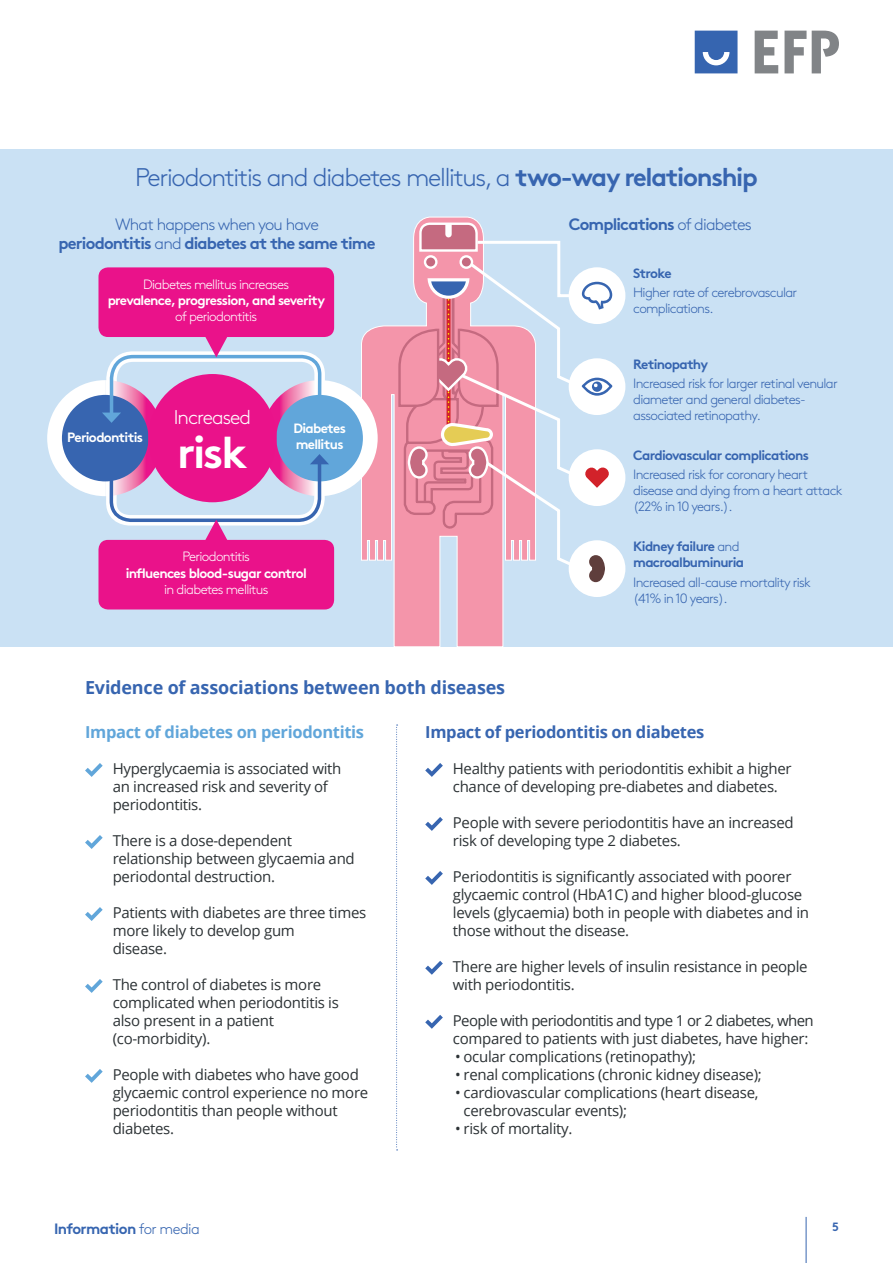
<style>
.page{position:relative;width:893px;height:1263px;background:#fff}
.page>*{position:absolute;margin:0;border:0;box-sizing:border-box;transform-origin:0 0}
.t1{font:700 44.1px "Brown";color:#fff}
.t2{font:300 25.5px "Brown";letter-spacing:-.05em;color:#3765b0}
.t3{font:300 19.8px "Brown";letter-spacing:-.05em;color:#fff}
.t4{font:700 18px "Open Sans";letter-spacing:-.01em;color:#3765b0}
.t5{font:700 16.5px/19.8px "Brown";letter-spacing:-.05em;color:#3765b0;text-align:center}
.t6{font:700 16.5px "Open Sans";letter-spacing:-.02em;color:#3765b0}
.t7{font:700 16.5px "Open Sans";letter-spacing:-.02em;color:#61a6da}
.t8{font:15px/18px "Open Sans";letter-spacing:-.02em;color:#2c3235}
.t9{font:700 15px "Brown";letter-spacing:-.04em;color:#3665b0}
.t10{font:300 13.5px/16.2px "Brown";letter-spacing:-.05em;color:#3765b0}
.t11{font:700 13.5px/16.2px "Brown";letter-spacing:-.05em;color:#fff}
.t12{font:700 13.5px/16.2px "Brown";letter-spacing:-.05em;color:#3765b0}
.t13{font:300 13.5px "Brown";letter-spacing:-.05em;color:#fff}
.t14{font:700 12px "Brown";color:#3765b0}
.s1{font-weight:700}
.s2{font-weight:300}
</style>
<div class="page">
<hr style="left:806px;top:1217px;width:1px;height:46px;background:#3765b0">
<svg style="left:695px;top:31px;width:42px;height:42px;background:#4a74b8"></svg>
<svg style="left:755px;top:31px;width:23px;height:42px"></svg>
<svg style="left:784px;top:31px;width:22px;height:42px"></svg>
<svg style="left:812px;top:31px;width:27px;height:42px"></svg>
<div style="left:0;top:149px;width:893px;height:497px;background:#cae1f4"></div>
<svg style="left:361px;top:216px;width:175px;height:431px"></svg>
<svg style="left:424px;top:582px;width:61px;height:65px"></svg>
<svg style="left:108px;top:481px;width:215px;height:166px"></svg>
<svg style="left:262px;top:380px;width:116px;height:116px;background:#a7b8db"></svg>
<svg style="left:108px;top:351px;width:215px;height:68px"></svg>
<svg style="left:47px;top:380px;width:116px;height:116px"></svg>
<div style="left:148px;top:374px;width:129px;height:128px;background:#ea128a;border-radius:50%"></div>
<div style="left:98px;top:267px;width:236px;height:70px;background:#ea128a;border-radius:10px"></div>
<svg style="left:205px;top:337px;width:23px;height:20px"></svg>
<div style="left:98px;top:540px;width:236px;height:69px;background:#ea128a;border-radius:10px"></div>
<svg style="left:205px;top:519px;width:23px;height:21px"></svg>
<div style="left:569px;top:267px;width:56px;height:57px;background:#fff;border-radius:50%"></div>
<div style="left:569px;top:358px;width:56px;height:57px;background:#fff;border-radius:50%"></div>
<div style="left:569px;top:449px;width:56px;height:57px;background:#fff;border-radius:50%"></div>
<div style="left:569px;top:540px;width:56px;height:57px;background:#fff;border-radius:50%"></div>
<svg style="left:397px;top:221px;width:215px;height:361px"></svg>
<svg style="left:396px;top:725px;width:2px;height:425px"></svg>
<svg style="left:425px;top:763px;width:18px;height:14px"></svg>
<svg style="left:425px;top:817px;width:18px;height:14px"></svg>
<svg style="left:425px;top:871px;width:18px;height:14px"></svg>
<svg style="left:425px;top:961px;width:18px;height:14px"></svg>
<svg style="left:425px;top:1015px;width:18px;height:14px"></svg>
<svg style="left:85px;top:763px;width:18px;height:14px"></svg>
<svg style="left:85px;top:835px;width:18px;height:14px"></svg>
<svg style="left:85px;top:907px;width:18px;height:14px"></svg>
<svg style="left:85px;top:979px;width:18px;height:14px"></svg>
<svg style="left:85px;top:1069px;width:18px;height:14px"></svg>
<h2 class="t2" style="left:135px;top:158px;width:624px">Periodontitis and diabetes mellitus, a <span class="s1">two-way relationship</span></h2>
<p class="t5" style="left:58px;top:212px;width:319px"><span class="s2">What happens when you have<br></span>periodontitis <span class="s2">and</span> diabetes at the same time</p>
<p class="t5" style="left:569px;top:212px;width:185px">Complications <span class="s2">of diabetes</span></p>
<p class="t12" style="left:633px;top:263px;width:40px">Stroke</p>
<p class="t10" style="left:633px;top:283px;width:166px">Higher rate of cerebrovascular complications.</p>
<p class="t13" style="left:143px;top:274px;width:148px">Diabetes mellitus increases</p>
<p class="t11" style="left:108px;top:291px;width:219px">prevalence, progression, and severity</p>
<p class="t13" style="left:175px;top:307px;width:83px">of periodontitis</p>
<h3 class="t3" style="left:174px;top:402px;width:79px">Increased</h3>
<h1 class="t1" style="left:177px;top:417px;width:72px">risk</h1>
<p class="t11" style="left:67px;top:428px;width:77px">Periodontitis</p>
<p class="t11" style="left:293px;top:419px;width:54px">Diabetes mellitus</p>
<p class="t13" style="left:183px;top:547px;width:69px">Periodontitis</p>
<p class="t11" style="left:126px;top:563px;width:183px">influences blood-sugar control</p>
<p class="t13" style="left:164px;top:579px;width:106px">in diabetes mellitus</p>
<p class="t12" style="left:633px;top:354px;width:76px">Retinopathy</p>
<p class="t10" style="left:633px;top:374px;width:206px">Increased risk for larger retinal venular diameter and general diabetes&shy;associated retinopathy.</p>
<p class="t12" style="left:633px;top:445px;width:177px">Cardiovascular complications</p>
<p class="t10" style="left:633px;top:465px;width:211px">Increased risk for coronary heart disease and dying from a heart attack (22% in 10 years.).</p>
<p class="t12" style="left:633px;top:537px;width:112px">Kidney failure <span class="s2">and </span>macroalbuminuria</p>
<p class="t10" style="left:633px;top:573px;width:179px">Increased all-cause mortality risk (41% in 10 years).</p>
<p class="t4" style="left:85px;top:675px;width:422px">Evidence of associations between both diseases</p>
<p class="t6" style="left:425px;top:720px;width:281px">Impact of periodontitis on diabetes</p>
<p class="t8" style="left:453px;top:759px;width:340px">Healthy patients with periodontitis exhibit a higher chance of developing pre-diabetes and diabetes.</p>
<p class="t8" style="left:453px;top:813px;width:342px">People with severe periodontitis have an increased risk of developing type 2 diabetes.</p>
<p class="t8" style="left:453px;top:867px;width:358px">Periodontitis is significantly associated with poorer glycaemic control (HbA1C) and higher blood-glucose levels (glycaemia) both in people with diabetes and in those without the disease.</p>
<p class="t8" style="left:453px;top:957px;width:356px">There are higher levels of insulin resistance in people with periodontitis.</p>
<p class="t8" style="left:453px;top:1011px;width:362px">People with periodontitis and type 1 or 2 diabetes, when compared to patients with just diabetes, have higher:</p>
<p class="t8" style="left:455px;top:1047px;width:243px">• ocular complications (retinopathy);</p>
<p class="t8" style="left:455px;top:1065px;width:308px">• renal complications (chronic kidney disease);</p>
<p class="t8" style="left:463px;top:1083px;width:296px;text-indent:-9px">• cardiovascular complications (heart disease, cerebrovascular events);</p>
<p class="t8" style="left:455px;top:1119px;width:119px">• risk of mortality.</p>
<p class="t7" style="left:85px;top:720px;width:281px">Impact of diabetes on periodontitis</p>
<p class="t8" style="left:113px;top:759px;width:230px">Hyperglycaemia is associated with an increased risk and severity of periodontitis.</p>
<p class="t8" style="left:113px;top:831px;width:244px">There is a dose-dependent relationship between glycaemia and periodontal destruction.</p>
<p class="t8" style="left:113px;top:903px;width:255px">Patients with diabetes are three times more likely to develop gum<br>disease.</p>
<p class="t8" style="left:113px;top:975px;width:228px">The control of diabetes is more complicated when periodontitis is also present in a patient (co-morbidity).</p>
<p class="t8" style="left:113px;top:1065px;width:257px">People with diabetes who have good glycaemic control experience no more periodontitis than people without diabetes.</p>
<p class="t9" style="left:54px;top:1216px;width:147px">Information <span class="s2">for media</span></p>
<p class="t14" style="left:832px;top:1217px;width:8px">5</p>
</div>
